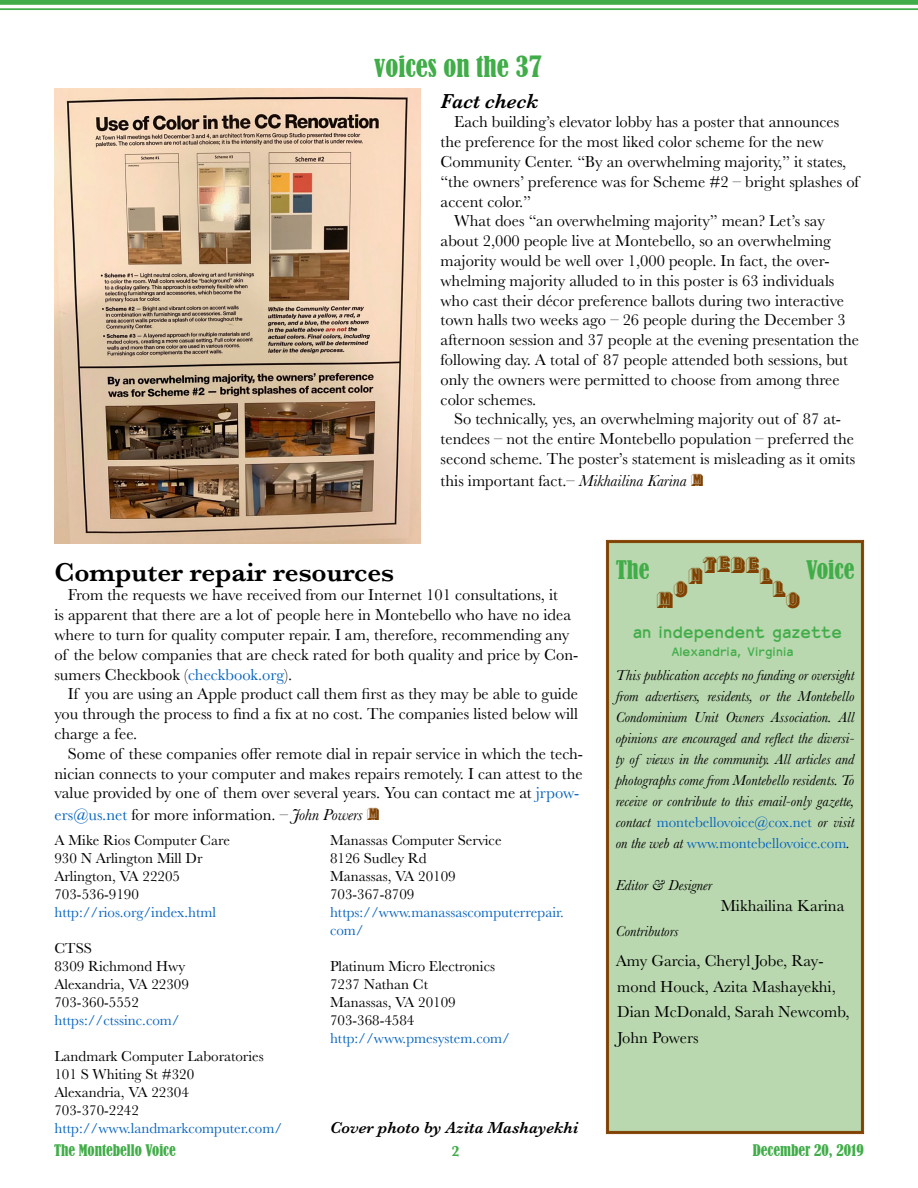
<style>
.page{position:relative;width:918px;height:1188px;background:#fff}
.page>*{position:absolute;margin:0;border:0;box-sizing:border-box;transform-origin:0 0}
.t1{font:600 27px "Baskerville";color:#000}
.t2{font:condensed 27px "Bernard";color:#41ad49}
.t3{font:24px "Buxom D";color:#804000}
.t4{font:condensed 24px "Bernard";color:#41ad49}
.t5{font:italic 600 21px "Baskerville";color:#000}
.t6{font:18px "Abolon";color:#41ad49}
.t7{font:16.5px/19.8px "Baskerville";color:#000}
.t8{font:italic 600 16.5px "Baskerville";color:#000}
.t9{font:italic 15px/21px "Baskerville";color:#000;text-align:justify}
.t10{font:15px/18px "Baskerville";color:#000}
.t11{font:15px/18px "Baskerville";color:#0563c1}
.t12{font:condensed 15px "Bernard";color:#41ad49}
.t13{font:700 15px "Baskerville";color:#41ad49}
.t14{font:13.5px "Abolon";color:#41ad49}
.s1{font-style:italic}
.s2{font-family:"Buxom D";font-size:18px;color:#804000}
.s3{color:#0563c1}
.s4{font-style:normal;color:#0563c1}
</style>
<div class="page">
<div style="left:0;top:0;width:918px;height:5px;background:#41ad49"></div>
<hr style="left:0;top:8px;width:918px;height:2px;background:#41ad49">
<div style="left:606px;top:540px;width:258px;height:594px;background:#b9d8af"></div>
<div style="left:608px;top:542px;width:254px;height:590px;border:1px solid #804000"></div>
<img style="left:54px;top:89px;width:367px;height:455px">
<h1 class="t2" style="left:374px;top:51px;width:169px">voices on the 37</h1>
<p class="t5" style="left:441px;top:86px;width:99px">Fact check</p>
<p class="t7" style="left:454px;top:112px;width:387px">Each building’s elevator lobby has a poster that announces</p>
<p class="t7" style="left:441px;top:132px;width:385px">the preference for the most liked color scheme for the new</p>
<p class="t7" style="left:441px;top:152px;width:407px">Community Center. “By an overwhelming majority,” it states,</p>
<p class="t7" style="left:441px;top:172px;width:420px">“the owners’ preference was for Scheme #2 – bright splashes of</p>
<p class="t7" style="left:441px;top:192px;width:92px">accent color.”</p>
<p class="t7" style="left:454px;top:211px;width:372px">What does “an overwhelming majority” mean? Let’s say</p>
<p class="t7" style="left:441px;top:231px;width:392px">about 2,000 people live at Montebello, so an overwhelming</p>
<p class="t7" style="left:441px;top:251px;width:391px">majority would be well over 1,000 people. In fact, the over-</p>
<p class="t7" style="left:441px;top:271px;width:395px">whelming majority alluded to in this poster is 63 individuals</p>
<p class="t7" style="left:441px;top:291px;width:405px">who cast their décor preference ballots during two interactive</p>
<p class="t7" style="left:441px;top:310px;width:407px">town halls two weeks ago – 26 people during the December 3</p>
<p class="t7" style="left:441px;top:330px;width:420px">afternoon session and 37 people at the evening presentation the</p>
<p class="t7" style="left:441px;top:350px;width:409px">following day. A total of 87 people attended both sessions, but</p>
<p class="t7" style="left:441px;top:370px;width:401px">only the owners were permitted to choose from among three</p>
<p class="t7" style="left:441px;top:390px;width:97px">color schemes.</p>
<p class="t7" style="left:454px;top:409px;width:389px">So technically, yes, an overwhelming majority out of 87 at-</p>
<p class="t7" style="left:441px;top:429px;width:415px">tendees – not the entire Montebello population – preferred the</p>
<p class="t7" style="left:441px;top:449px;width:416px">second scheme. The poster’s statement is misleading as it omits</p>
<p class="t7" style="left:441px;top:471px;width:264px">this important fact.– <span class="s1">Mikhailina Karina</span> <span class="s2">M</span></p>
<h1 class="t1" style="left:54px;top:553px;width:341px">Computer repair resources</h1>
<p class="t7" style="left:54px;top:585px;width:525px;text-indent:13px">From the requests we have received from our Internet 101 consultations, it<br>is apparent that there are a lot of people here in Montebello who have no idea where to turn for quality computer repair. I am, therefore, recommending any of the below companies that are check rated for both quality and price by Con&shy;sumers Checkbook (<span class="s3">checkbook.org</span>).</p>
<p class="t7" style="left:54px;top:684px;width:525px;text-align:justify;text-indent:13px">If you are using an Apple product call them first as they may be able to guide you through the process to find a fix at no cost. The companies listed below will charge a fee.</p>
<p class="t7" style="left:54px;top:744px;width:530px;text-align:justify;text-indent:13px">Some of these companies offer remote dial in repair service in which the tech&shy;nician connects to your computer and makes repairs remotely. I can attest to the value provided by one of them over several years. You can contact me at <span class="s3">jrpow-</span></p>
<p class="t7" style="left:54px;top:805px;width:327px"><span class="s3">ers@us.net</span> for more information. – <span class="s1">John Powers</span> <span class="s2">M</span></p>
<p class="t10" style="left:54px;top:832px;width:177px">A Mike Rios Computer Care<br>930 N Arlington Mill Dr<br>Arlington, VA 22205<br>703-536-9190</p>
<p class="t11" style="left:54px;top:904px;width:163px">http://rios.org/index.html</p>
<p class="t10" style="left:54px;top:940px;width:136px">CTSS<br>8309 Richmond Hwy<br>Alexandria, VA 22309<br>703-360-5552</p>
<p class="t11" style="left:54px;top:1012px;width:127px">https://ctssinc.com/</p>
<p class="t10" style="left:54px;top:1048px;width:211px">Landmark Computer Laboratories<br>101 S Whiting St #320<br>Alexandria, VA 22304<br>703-370-2242</p>
<p class="t11" style="left:54px;top:1120px;width:229px">http://www.landmarkcomputer.com/</p>
<p class="t10" style="left:330px;top:832px;width:173px">Manassas Computer Service<br>8126 Sudley Rd<br>Manassas, VA 20109<br>703-367-8709</p>
<p class="t11" style="left:330px;top:904px;width:235px">https://www.manassascomputerrepair. com/</p>
<p class="t10" style="left:330px;top:958px;width:167px">Platinum Micro Electronics<br>7237 Nathan Ct<br>Manassas, VA 20109<br>703-368-4584</p>
<p class="t11" style="left:330px;top:1030px;width:182px">http://www.pmesystem.com/</p>
<p class="t8" style="left:330px;top:1116px;width:250px">Cover photo by Azita Mashayekhi</p>
<h2 class="t4" style="left:616px;top:556px;width:35px">The</h2>
<h2 class="t3" style="left:688px;top:553px;width:86px">NTEBEL</h2>
<h2 class="t4" style="left:806px;top:556px;width:50px">Voice</h2>
<h2 class="t3" style="left:657px;top:582px;width:33px">MO</h2>
<h2 class="t3" style="left:773px;top:582px;width:29px">LO</h2>
<p class="t6" style="left:633px;top:622px;width:211px">an independent gazette</p>
<p class="t14" style="left:671px;top:644px;width:124px">Alexandria, Virginia</p>
<p class="t9" style="left:616px;top:665px;width:240px">This publication accepts no funding or oversight from advertisers, residents, or the Montebello Condominium Unit Owners Association. All opinions are encouraged and reflect the diversi&shy;ty of views in the community. All articles and photographs come from Montebello residents. To receive or contribute to this email-only gazette, contact <span class="s4">montebellovoice@cox.net</span> or visit on the web at <span class="s4">www.montebellovoice.com</span>.</p>
<p class="t9" style="left:616px;top:875px;width:98px">Editor &amp; Designer</p>
<p class="t7" style="left:721px;top:896px;width:125px">Mikhailina Karina</p>
<p class="t9" style="left:616px;top:921px;width:64px">Contributors</p>
<p class="t7" style="left:616px;top:949px;width:235px;line-height:25.5px">Amy Garcia, Cheryl Jobe, Ray&shy;mond Houck, Azita Mashayekhi,<br>Dian McDonald, Sarah Newcomb,<br>John Powers</p>
<p class="t12" style="left:54px;top:1141px;width:123px">The Montebello Voice</p>
<p class="t13" style="left:452px;top:1140px;width:10px">2</p>
<p class="t12" style="left:753px;top:1141px;width:113px">December 20, 2019</p>
</div>
